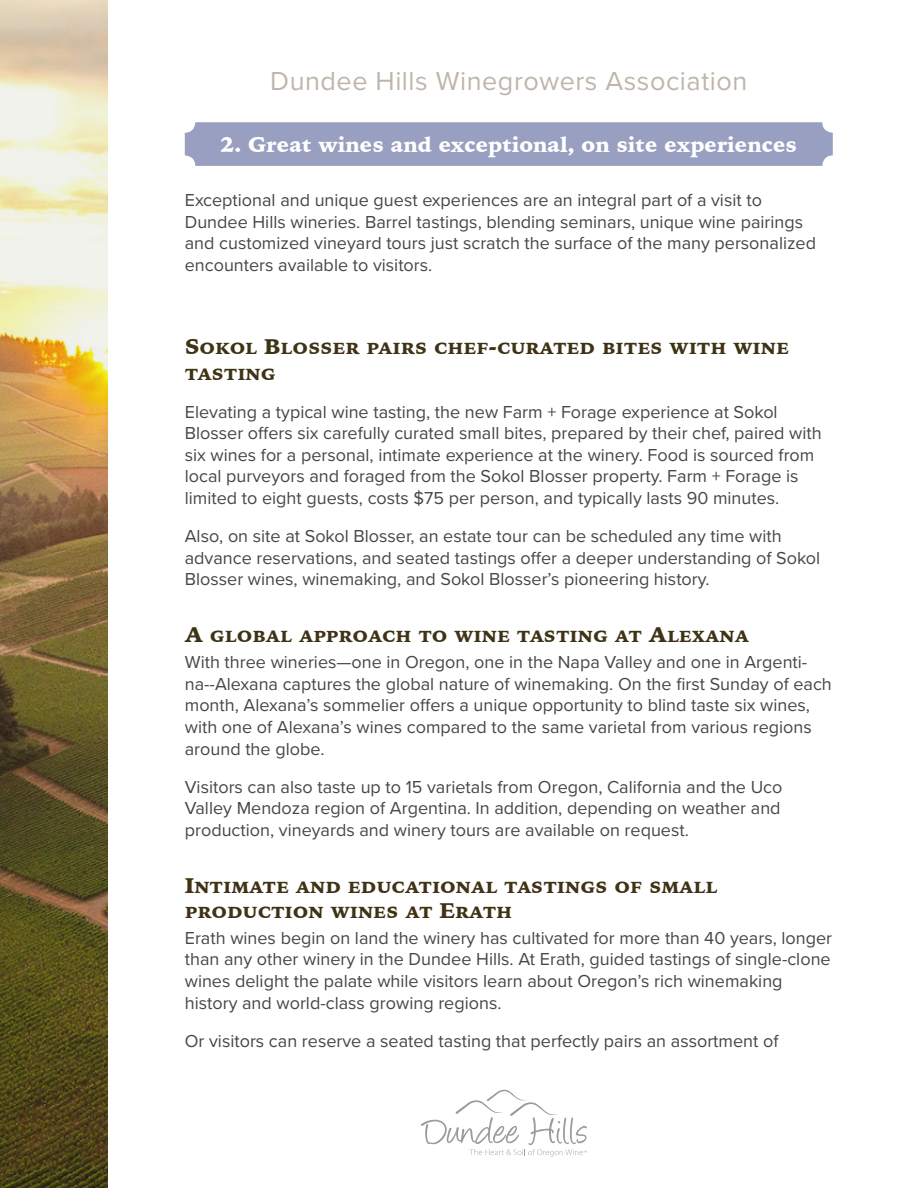
<style>
.page{position:relative;width:918px;height:1188px;background:#fff}
.page>*{position:absolute;margin:0;border:0;box-sizing:border-box;transform-origin:0 0}
.t1{font:27px "Proxima Nova";letter-spacing:.02em;color:#bfb6ab}
.Header_2_-_Paragraph{font:900 21px/25.2px "Iowan Old Style";color:#3f3315}
.Header_2_-_Story_Sec{font:900 21px "Iowan Old Style";color:#fff}
.t2{font:18px/21.6px "Proxima Nova";color:#464748}
</style>
<div class="page">
<img style="left:0;top:1px;width:107px;height:1187px">
<svg style="left:421px;top:1090px;width:166px;height:67px"></svg>
<div style="left:185px;top:122px;width:648px;height:44px;background:#999fc1;border-radius:10px"></div>
<p class="t1" style="left:270px;top:61px;width:479px">Dundee Hills Winegrowers Association</p>
<p class="Header_2_-_Story_Sec" style="left:221px;top:130px;width:578px">2. Great wines and exceptional, on site experiences</p>
<p class="t2" style="left:185px;top:189px;width:633px">Exceptional and unique guest experiences are an integral part of a visit to Dundee Hills wineries. Barrel tastings, blending seminars, unique wine pairings and customized vineyard tours just scratch the surface of the many personalized encounters available to visitors.</p>
<p class="Header_2_-_Paragraph" style="left:185px;top:334px;width:606px">Sokol Blosser pairs chef-curated bites with wine tasting</p>
<p class="t2" style="left:185px;top:400px;width:638px">Elevating a typical wine tasting, the new Farm + Forage experience at Sokol Blosser offers six carefully curated small bites, prepared by their chef, paired with six wines for a personal, intimate experience at the winery. Food is sourced from local purveyors and foraged from the Sokol Blosser property. Farm + Forage is limited to eight guests, costs $75 per person, and typically lasts 90 minutes.</p>
<p class="t2" style="left:185px;top:525px;width:637px">Also, on site at Sokol Blosser, an estate tour can be scheduled any time with advance reservations, and seated tastings offer a deeper understanding of Sokol<br>Blosser wines, winemaking, and Sokol Blosser’s pioneering history.</p>
<p class="Header_2_-_Paragraph" style="left:185px;top:622px;width:566px">A global approach to wine tasting at Alexana</p>
<p class="t2" style="left:185px;top:651px;width:649px">With three wineries—one in Oregon, one in the Napa Valley and one in Argenti&shy;na--Alexana captures the global nature of winemaking. On the first Sunday of each month, Alexana’s sommelier offers a unique opportunity to blind taste six wines, with one of Alexana’s wines compared to the same varietal from various regions around the globe.</p>
<p class="t2" style="left:185px;top:775px;width:599px;text-align:justify">Visitors can also taste up to 15 varietals from Oregon, California and the Uco Valley Mendoza region of Argentina. In addition, depending on weather and production, vineyards and winery tours are available on request.</p>
<p class="Header_2_-_Paragraph" style="left:185px;top:873px;width:534px">Intimate and educational tastings of small production wines at Erath</p>
<p class="t2" style="left:185px;top:926px;width:649px">Erath wines begin on land the winery has cultivated for more than 40 years, longer than any other winery in the Dundee Hills. At Erath, guided tastings of single-clone wines delight the palate while visitors learn about Oregon’s rich winemaking history and world-class growing regions.</p>
<p class="t2" style="left:185px;top:1029px;width:595px">Or visitors can reserve a seated tasting that perfectly pairs an assortment of</p>
</div>
